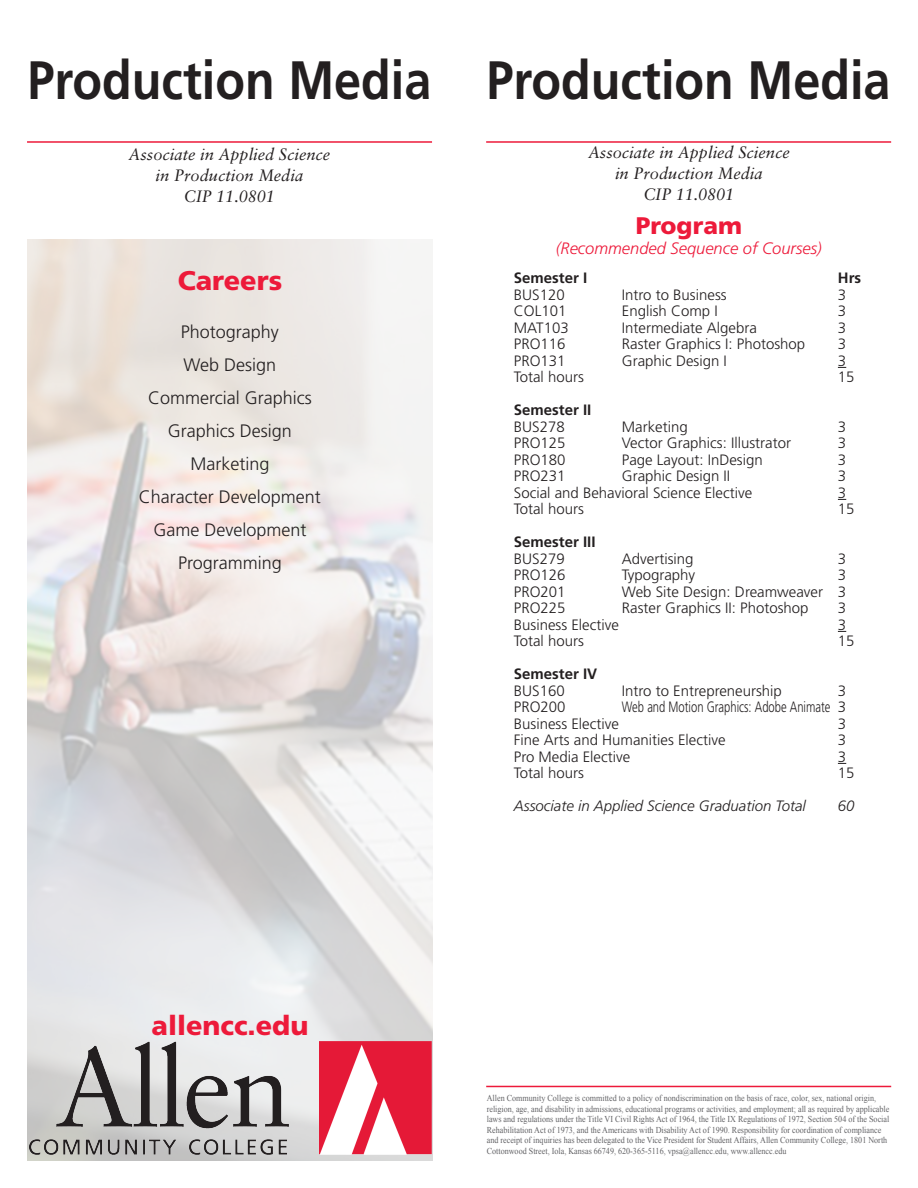
<style>
.page{position:relative;width:918px;height:1188px;background:#fff}
.page>*{position:absolute;margin:0;border:0;box-sizing:border-box;transform-origin:0 0}
.t1{font:700 54px "Frutiger LT Std";color:#231f20;scale:.9 1}
.t2{font:900 27px "Frutiger LT Std";color:#ed1a3a}
.t3{font:900 24px "Frutiger LT Std";color:#ed1a3a}
.subhead{font:300 18px/33px "Frutiger LT Std";color:#231f20;text-align:center}
.headline_sub__italic{font:italic 16.5px/21px "Sabon LT Pro";color:#231f20;text-align:center}
.t4{font:italic 300 16.5px "Frutiger LT Std";color:#ed1a3a}
.t5{font:300 15px/16.5px "Frutiger LT Std";color:#231f20}
.t6{font:700 15px "Frutiger LT Std";color:#231f20}
.t7{font:italic 300 15px "Frutiger LT Std";color:#231f20}
.t8{font:300 15px "Frutiger LT Std";color:#231f20;scale:.75 1}
.t9{font:9px/10.5px "Times New Roman";color:#636366;scale:.9 1}
</style>
<div class="page">
<img style="left:28px;top:240px;width:405px;height:921px">
<img style="left:30px;top:1041px;width:402px;height:113px">
<hr style="left:27px;top:141px;width:405px;height:2px;background:#ed1a3a">
<hr style="left:486px;top:1086px;width:405px;height:1px;background:#ed1a3a">
<hr style="left:486px;top:141px;width:405px;height:2px;background:#ed1a3a">
<p class="t1" style="left:27px;top:48px;width:451px">Production Media</p>
<p class="headline_sub__italic" style="left:129px;top:143px;width:203px">Associate in Applied Science in Production Media</p>
<p class="headline_sub__italic" style="left:184px;top:185px;width:92px">CIP 11.0801</p>
<p class="t2" style="left:178px;top:264px;width:106px">Careers</p>
<p class="subhead" style="left:181px;top:316px;width:100px">Photography</p>
<p class="subhead" style="left:184px;top:349px;width:94px">Web Design</p>
<p class="subhead" style="left:148px;top:382px;width:165px">Commercial Graphics</p>
<p class="subhead" style="left:168px;top:415px;width:126px">Graphics Design<br>Marketing</p>
<p class="subhead" style="left:139px;top:481px;width:183px">Character Development</p>
<p class="subhead" style="left:153px;top:514px;width:154px">Game Development<br>Programming</p>
<h1 class="t1" style="left:486px;top:48px;width:451px">Production Media</h1>
<h3 class="headline_sub__italic" style="left:588px;top:142px;width:203px">Associate in Applied Science in Production Media<br>CIP 11.0801</h3>
<h3 class="t3" style="left:636px;top:211px;width:108px">Program</h3>
<h3 class="t4" style="left:556px;top:238px;width:267px">(Recommended Sequence of Courses)</h3>
<h3 class="t6" style="left:514px;top:269px;width:75px">Semester I</h3>
<h3 class="t6" style="left:838px;top:269px;width:25px">Hrs</h3>
<h3 class="t5" style="left:514px;top:287px;width:52px">BUS120</h3>
<h3 class="t5" style="left:838px;top:287px;width:10px">3</h3>
<h3 class="t5" style="left:514px;top:303px;width:54px">COL101</h3>
<h3 class="t5" style="left:838px;top:303px;width:10px">3</h3>
<h3 class="t5" style="left:514px;top:320px;width:56px">MAT103</h3>
<h3 class="t5" style="left:838px;top:320px;width:10px">3</h3>
<h3 class="t5" style="left:514px;top:336px;width:53px">PRO116</h3>
<h3 class="t5" style="left:838px;top:336px;width:10px">3</h3>
<h3 class="t5" style="left:514px;top:353px;width:53px">PRO131</h3>
<h3 class="t5" style="left:838px;top:353px;width:10px">3</h3>
<h3 class="t5" style="left:514px;top:369px;width:72px">Total hours</h3>
<h3 class="t5" style="left:838px;top:369px;width:18px">15</h3>
<h3 class="t6" style="left:514px;top:401px;width:79px">Semester II</h3>
<h3 class="t5" style="left:838px;top:419px;width:10px;text-align:justify">3<br>3<br>3</h3>
<h3 class="t5" style="left:622px;top:287px;width:185px">Intro to Business<br>English Comp I<br>Intermediate Algebra<br>Raster Graphics I: Photoshop<br>Graphic Design I</h3>
<h3 class="t5" style="left:622px;top:419px;width:171px">Marketing<br>Vector Graphics: Illustrator<br>Page Layout: InDesign<br>Graphic Design II</h3>
<h3 class="t5" style="left:514px;top:419px;width:53px;text-align:justify">BUS278<br>PRO125<br>PRO180<br>PRO231</h3>
<h3 class="t5" style="left:838px;top:468px;width:10px">3</h3>
<h3 class="t5" style="left:514px;top:485px;width:240px">Social and Behavioral Science Elective</h3>
<h3 class="t5" style="left:838px;top:485px;width:10px">3</h3>
<h3 class="t5" style="left:514px;top:501px;width:72px">Total hours</h3>
<h3 class="t5" style="left:838px;top:501px;width:18px">15</h3>
<h3 class="t6" style="left:514px;top:533px;width:83px">Semester III</h3>
<h3 class="t5" style="left:514px;top:551px;width:52px">BUS279</h3>
<h3 class="t5" style="left:622px;top:551px;width:73px">Advertising</h3>
<h3 class="t5" style="left:838px;top:551px;width:10px">3</h3>
<h3 class="t5" style="left:622px;top:567px;width:75px">Typography</h3>
<h3 class="t5" style="left:514px;top:567px;width:53px;text-align:justify">PRO126<br>PRO201<br>PRO225</h3>
<h3 class="t5" style="left:622px;top:567px;width:226px;text-align:right">3<br>Web Site Design: Dreamweaver 3</h3>
<h3 class="t5" style="left:622px;top:600px;width:188px">Raster Graphics II: Photoshop</h3>
<h3 class="t5" style="left:838px;top:600px;width:18px">3<br>3<br>15</h3>
<h3 class="t5" style="left:514px;top:617px;width:106px">Business Elective<br>Total hours</h3>
<h3 class="t6" style="left:514px;top:665px;width:85px">Semester IV</h3>
<h3 class="t5" style="left:514px;top:683px;width:53px">BUS160<br>PRO200</h3>
<h3 class="t5" style="left:622px;top:683px;width:162px">Intro to Entrepreneurship</h3>
<h3 class="t5" style="left:838px;top:683px;width:10px">3</h3>
<h3 class="t8" style="left:622px;top:699px;width:301px">Web and Motion Graphics: Adobe Animate 3</h3>
<h3 class="t5" style="left:838px;top:716px;width:10px">3</h3>
<h3 class="t5" style="left:838px;top:732px;width:10px">3</h3>
<h3 class="t5" style="left:838px;top:749px;width:10px">3</h3>
<h3 class="t5" style="left:838px;top:765px;width:18px">15</h3>
<h3 class="t5" style="left:514px;top:716px;width:213px">Business Elective<br>Fine Arts and Humanities Elective<br>Pro Media Elective<br>Total hours</h3>
<h3 class="t7" style="left:514px;top:798px;width:293px">Associate in Applied Science Graduation Total</h3>
<h3 class="t7" style="left:838px;top:798px;width:18px">60</h3>
<p class="t2" style="left:152px;top:1010px;width:158px">allencc.edu</p>
<p class="t9" style="left:487px;top:1093px;width:449px">Allen Community College is committed to a policy of nondiscrimination on the basis of race, color, sex, national origin, religion, age, and disability in admissions, educational programs or activities, and employment; all as required by applicable laws and regulations under the Title VI Civil Rights Act of 1964, the Title IX Regulations of 1972, Section 504 of the Social Rehabilitation Act of 1973, and the Americans with Disability Act of 1990. Responsibility for coordination of compliance and receipt of inquiries has been delegated to the Vice President for Student Affairs, Allen Community College, 1801 North Cottonwood Street, Iola, Kansas 66749, 620-365-5116, vpsa@allencc.edu, www.allencc.edu</p>
</div>
